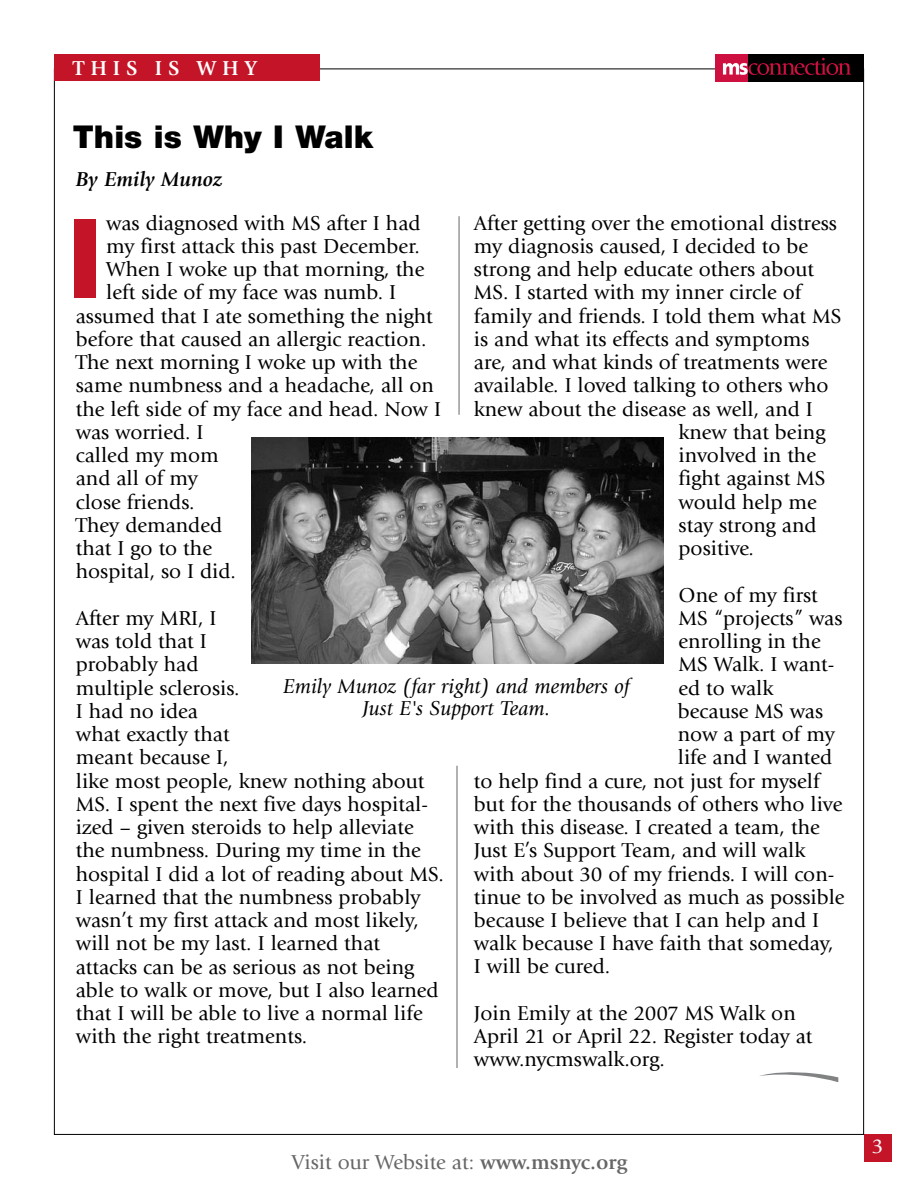
<style>
.page{position:relative;width:918px;height:1188px;background:#fff}
.page>*{position:absolute;margin:0;border:0;box-sizing:border-box;transform-origin:0 0}
.t1{font:900 109.5px "Helvetica Neue";color:#c41427;scale:.9 1}
.t2{font:900 31.5px "Helvetica Neue";color:#000}
.t3{font:21px/23.2px "Giovanni";color:#000}
.t4{font:italic 21px/22.5px "Giovanni";color:#000;text-align:center}
.t5{font:21px "Giovanni";color:#666}
.t6{font:italic 700 21px "Giovanni";color:#000}
.t7{font:700 21px "Giovanni";letter-spacing:.28em;color:#fff}
.t8{font:21px "Giovanni";color:#fff}
.s1{font-weight:700}
</style>
<div class="page">
<div style="left:864px;top:1134px;width:28px;height:28px;background:#c41427"></div>
<div style="left:748px;top:54px;width:116px;height:27px;background:#000"></div>
<div style="left:715px;top:54px;width:33px;height:27px;background:#ce1041"></div>
<svg style="left:723px;top:58px;width:128px;height:17px"></svg>
<div style="left:54px;top:54px;width:265px;height:27px;background:#c41427"></div>
<hr style="left:457px;top:766px;width:1px;height:302px;background:#666">
<img style="left:251px;top:437px;width:413px;height:226px">
<hr style="left:459px;top:216px;width:1px;height:199px;background:#666">
<svg style="left:760px;top:1072px;width:78px;height:10px"></svg>
<p class="t7" style="left:73px;top:60px;width:185px">THIS IS WHY</p>
<h2 class="t2" style="left:73px;top:125px;width:302px">This is Why I Walk</h2>
<p class="t6" style="left:76px;top:171px;width:148px">By Emily Munoz</p>
<h1 class="t1" style="left:69px;top:220px;width:38px">I</h1>
<p class="t3" style="left:474px;top:213px;width:365px">After getting over the emotional distress</p>
<p class="t3" style="left:474px;top:236px;width:336px">my diagnosis caused, I decided to be</p>
<p class="t3" style="left:474px;top:259px;width:342px">strong and help educate others about</p>
<p class="t3" style="left:474px;top:283px;width:329px">MS. I started with my inner circle of</p>
<p class="t3" style="left:474px;top:306px;width:369px">family and friends. I told them what MS</p>
<p class="t3" style="left:474px;top:329px;width:337px">is and what its effects and symptoms</p>
<p class="t3" style="left:474px;top:352px;width:355px">are, and what kinds of treatments were</p>
<p class="t3" style="left:474px;top:376px;width:356px">available. I loved talking to others who</p>
<p class="t3" style="left:474px;top:399px;width:340px">knew about the disease as well, and I</p>
<p class="t3" style="left:679px;top:422px;width:148px">knew that being</p>
<p class="t3" style="left:679px;top:445px;width:139px">involved in the</p>
<p class="t3" style="left:679px;top:469px;width:148px">fight against MS</p>
<p class="t3" style="left:679px;top:492px;width:140px">would help me</p>
<p class="t3" style="left:679px;top:515px;width:139px">stay strong and</p>
<p class="t3" style="left:679px;top:538px;width:77px">positive.</p>
<p class="t3" style="left:679px;top:585px;width:141px">One of my first</p>
<p class="t3" style="left:679px;top:608px;width:165px">MS “projects” was</p>
<p class="t3" style="left:679px;top:631px;width:144px">enrolling in the</p>
<p class="t3" style="left:679px;top:655px;width:157px">MS Walk. I want-</p>
<p class="t3" style="left:679px;top:678px;width:96px">ed to walk</p>
<p class="t3" style="left:678px;top:701px;width:147px">because MS was</p>
<p class="t3" style="left:678px;top:724px;width:158px">now a part of my</p>
<p class="t3" style="left:678px;top:748px;width:156px">life and I wanted</p>
<p class="t3" style="left:474px;top:771px;width:347px">to help find a cure, not just for myself</p>
<p class="t3" style="left:474px;top:794px;width:370px">but for the thousands of others who live</p>
<p class="t3" style="left:474px;top:817px;width:347px">with this disease. I created a team, the</p>
<p class="t3" style="left:474px;top:841px;width:333px">Just E’s Support Team, and will walk</p>
<p class="t3" style="left:474px;top:864px;width:362px">with about 30 of my friends. I will con-</p>
<p class="t3" style="left:474px;top:887px;width:372px">tinue to be involved as much as possible</p>
<p class="t3" style="left:474px;top:910px;width:347px">because I believe that I can help and I</p>
<p class="t3" style="left:474px;top:934px;width:361px">walk because I have faith that someday,</p>
<p class="t3" style="left:474px;top:957px;width:138px">I will be cured.</p>
<p class="t3" style="left:474px;top:1003px;width:340px">Join Emily at the 2007 MS Walk on<br>April 21 or April 22. Register today at www.nycmswalk.org.</p>
<p class="t3" style="left:106px;top:213px;width:316px">was diagnosed with MS after I had</p>
<p class="t3" style="left:106px;top:236px;width:315px">my first attack this past December.</p>
<p class="t3" style="left:106px;top:259px;width:320px">When I woke up that morning, the</p>
<p class="t3" style="left:106px;top:283px;width:291px">left side of my face was numb. I</p>
<p class="t3" style="left:76px;top:306px;width:359px">assumed that I ate something the night</p>
<p class="t3" style="left:76px;top:329px;width:352px">before that caused an allergic reaction.</p>
<p class="t3" style="left:76px;top:352px;width:343px">The next morning I woke up with the</p>
<p class="t3" style="left:76px;top:376px;width:360px">same numbness and a headache, all on</p>
<p class="t3" style="left:76px;top:399px;width:367px">the left side of my face and head. Now I</p>
<p class="t3" style="left:76px;top:422px;width:129px">was worried. I</p>
<p class="t3" style="left:76px;top:445px;width:144px">called my mom</p>
<p class="t3" style="left:76px;top:469px;width:124px">and all of my</p>
<p class="t3" style="left:76px;top:492px;width:120px">close friends.</p>
<p class="t3" style="left:76px;top:515px;width:148px">They demanded</p>
<p class="t3" style="left:76px;top:538px;width:138px">that I go to the</p>
<p class="t3" style="left:76px;top:562px;width:162px">hospital, so I did.</p>
<p class="t3" style="left:76px;top:608px;width:370px">After my MRI, I<br>was told that I<br>probably had<br>multiple sclerosis.<br>I had no idea<br>what exactly that<br>meant because I,<br>like most people, knew nothing about<br>MS. I spent the next five days hospital&shy;ized – given steroids to help alleviate the numbness. During my time in the hospital I did a lot of reading about MS.<br>I learned that the numbness probably wasn’t my first attack and most likely, will not be my last. I learned that attacks can be as serious as not being able to walk or move, but I also learned that I will be able to live a normal life with the right treatments.</p>
<p class="t4" style="left:283px;top:677px;width:348px">Emily Munoz (far right) and members of<br>Just E's Support Team.</p>
<p class="t5" style="left:292px;top:1154px;width:337px">Visit our Website at: <span class="s1">www.msnyc.org</span></p>
<p class="t8" style="left:872px;top:1138px;width:13px">3</p>
</div>
